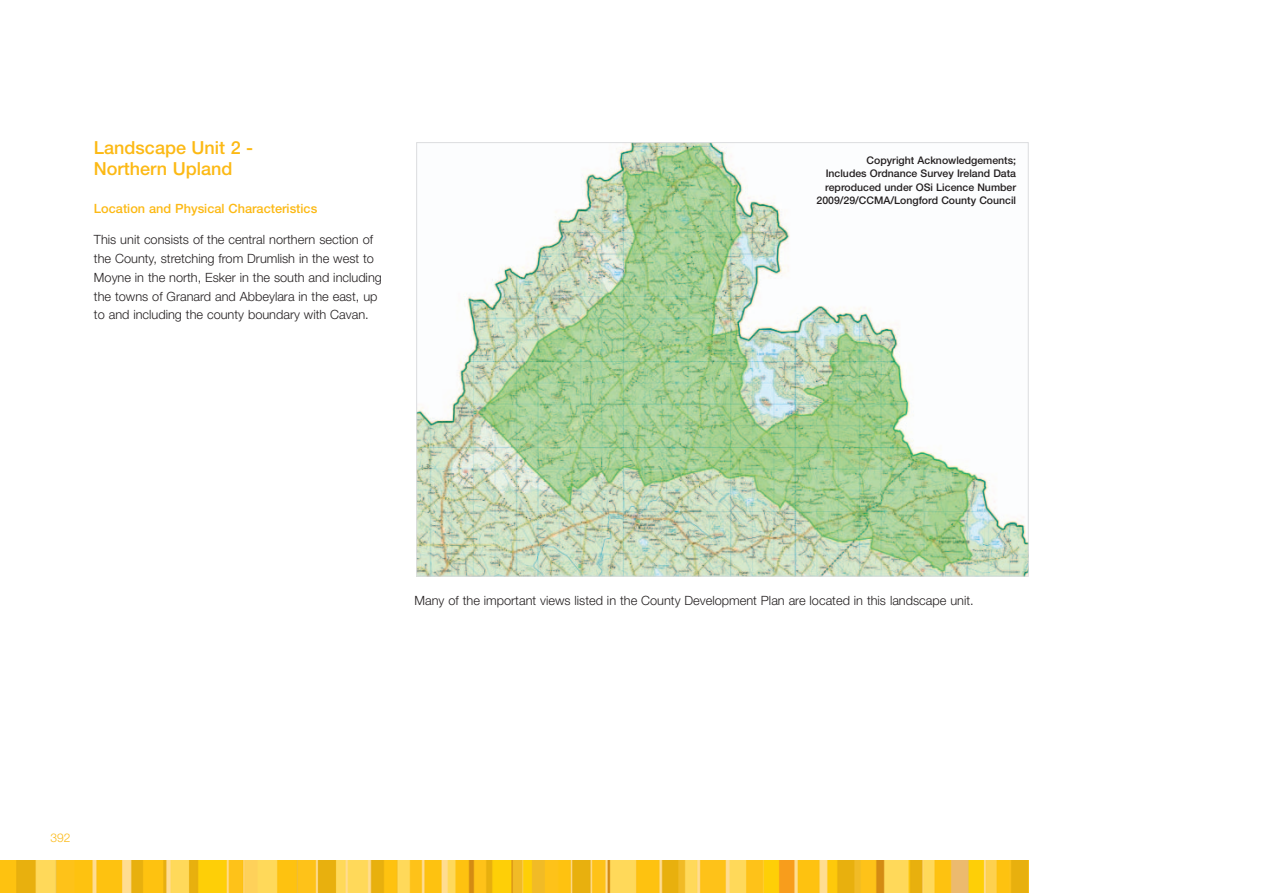
<style>
.page{position:relative;width:1263px;height:893px;background:#fff}
.page>*{position:absolute;margin:0;border:0;box-sizing:border-box;transform-origin:0 0}
.t1{font:500 18px/21px "Helvetica Neue";color:#fcb914}
.t2{font:300 12.75px/18.8px "Helvetica Neue";color:#231f20}
.t3{font:500 12.75px "Helvetica Neue";color:#fcb914}
.t4{font:300 12px "Helvetica Neue";color:#fcb914}
.t5{font:500 10.5px/13.5px "Helvetica Neue";color:#231f20;text-align:right}
</style>
<div class="page">
<img style="left:0;top:861px;width:1028px;height:32px">
<img style="left:418px;top:144px;width:609px;height:431px">
<h1 class="t1" style="left:94px;top:139px;width:161px">Landscape Unit 2 -<br>Northern Upland</h1>
<p class="t3" style="left:94px;top:204px;width:225px">Location and Physical Characteristics</p>
<p class="t2" style="left:94px;top:232px;width:289px">This unit consists of the central northern section of the County, stretching from Drumlish in the west to Moyne in the north, Esker in the south and including the towns of Granard and Abbeylara in the east, up to and including the county boundary with Cavan.</p>
<p class="t5" style="left:816px;top:154px;width:201px">Copyright Acknowledgements;<br>Includes Ordnance Survey Ireland Data reproduced under OSi Licence Number 2009/29/CCMA/Longford County Council</p>
<p class="t4" style="left:50px;top:834px;width:22px">392</p>
<p class="t2" style="left:415px;top:593px;width:561px">Many of the important views listed in the County Development Plan are located in this landscape unit.</p>
</div>
